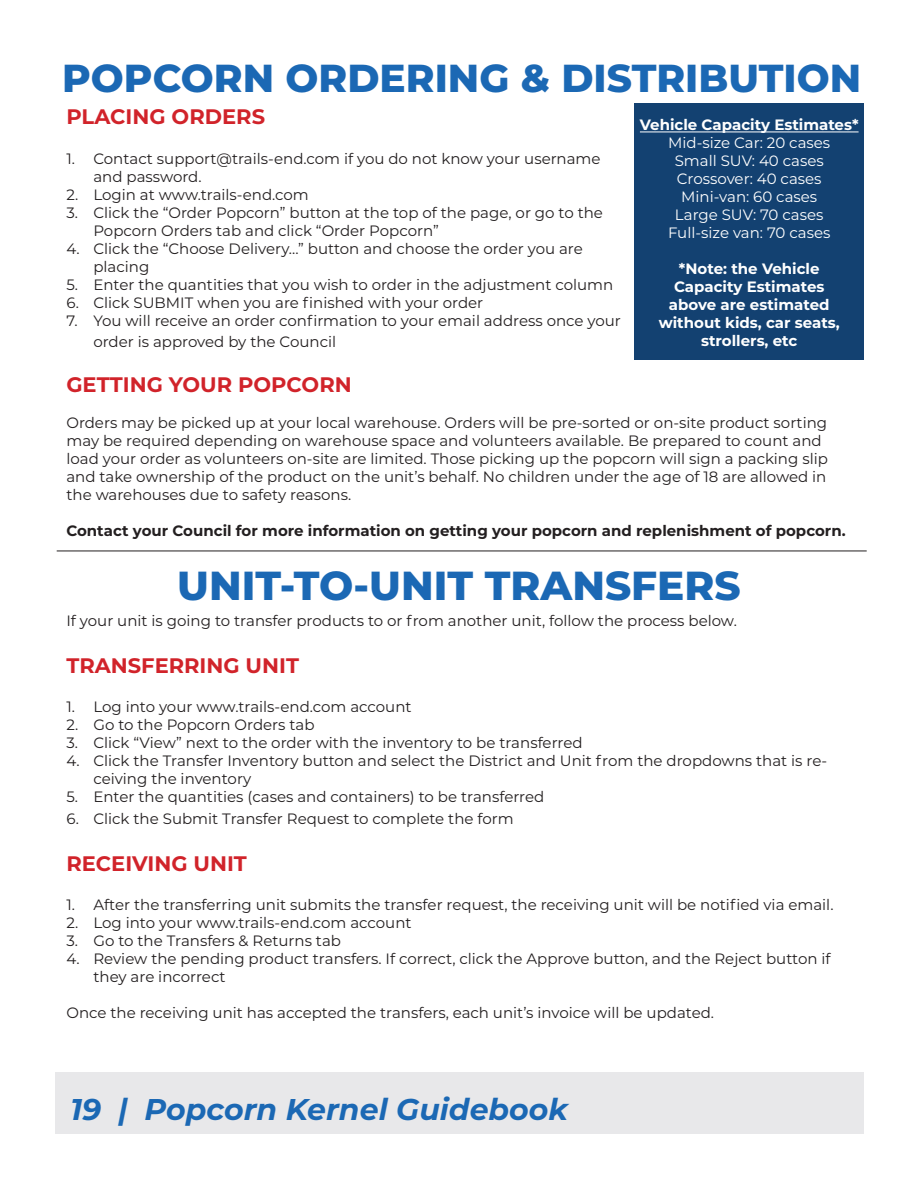
<style>
.page{position:relative;width:918px;height:1188px;background:#fff}
.page>*{position:absolute;margin:0;border:0;box-sizing:border-box;transform-origin:0 0}
.t1{font:800 40.5px "Montserrat";color:#1b68b4}
.t2{font:800 39px "Montserrat";color:#1b68b4}
.t3{font:italic 700 30px "Montserrat";color:#1b68b4}
.t4{font:700 21px "Montserrat";color:#d1232a}
.t5{font:15px/18px "Montserrat";color:#231f20}
.t6{font:700 15px "Montserrat";color:#fff}
.t7{font:15px "Montserrat";color:#fff}
.t8{font:700 15px "Montserrat";color:#231f20}
</style>
<div class="page">
<div style="left:55px;top:1073px;width:809px;height:61px;background:#e8e8ea"></div>
<hr style="left:57px;top:551px;width:810px;height:1px;background:#231f20">
<div style="left:634px;top:104px;width:230px;height:256px;background:#134171"></div>
<hr style="left:640px;top:132px;width:219px;height:1px;background:#fff">
<p class="t2" style="left:62px;top:49px;width:800px">POPCORN ORDERING &amp; DISTRIBUTION</p>
<p class="t4" style="left:66px;top:102px;width:200px">PLACING ORDERS</p>
<p class="t5" style="left:93px;top:149px;width:509px;text-indent:-27px">1. Contact support@trails-end.com if you do not know your username and password.</p>
<p class="t5" style="left:66px;top:185px;width:244px">2. Login at www.trails-end.com</p>
<p class="t5" style="left:93px;top:203px;width:511px;text-indent:-27px">3. Click the “Order Popcorn” button at the top of the page, or go to the<br>Popcorn Orders tab and click “Order Popcorn”</p>
<p class="t5" style="left:93px;top:239px;width:491px;text-indent:-27px">4. Click the “Choose Delivery...” button and choose the order you are placing</p>
<p class="t5" style="left:66px;top:275px;width:548px">5. Enter the quantities that you wish to order in the adjustment column</p>
<p class="t5" style="left:66px;top:293px;width:418px">6. Click SUBMIT when you are finished with your order</p>
<p class="t5" style="left:93px;top:309px;width:529px;line-height:21.6px;text-indent:-27px">7. You will receive an order confirmation to your email address once your order is approved by the Council</p>
<p class="t6" style="left:640px;top:114px;width:220px">Vehicle Capacity Estimates*</p>
<p class="t7" style="left:668px;top:133px;width:164px">Mid-size Car: 20 cases</p>
<p class="t7" style="left:675px;top:151px;width:151px">Small SUV: 40 cases</p>
<p class="t7" style="left:677px;top:169px;width:146px">Crossover: 40 cases</p>
<p class="t7" style="left:681px;top:187px;width:138px">Mini-van: 60 cases</p>
<p class="t7" style="left:675px;top:205px;width:150px">Large SUV: 70 cases</p>
<p class="t7" style="left:668px;top:223px;width:164px">Full-size van: 70 cases</p>
<p class="t6" style="left:679px;top:258px;width:142px">*Note: the Vehicle</p>
<p class="t6" style="left:674px;top:276px;width:152px">Capacity Estimates</p>
<p class="t6" style="left:669px;top:294px;width:162px">above are estimated</p>
<p class="t6" style="left:659px;top:312px;width:183px">without kids, car seats,</p>
<p class="t6" style="left:701px;top:330px;width:98px">strollers, etc</p>
<p class="t4" style="left:66px;top:370px;width:287px">GETTING YOUR POPCORN</p>
<p class="t5" style="left:66px;top:413px;width:763px">Orders may be picked up at your local warehouse. Orders will be pre-sorted or on-site product sorting may be required depending on warehouse space and volunteers available. Be prepared to count and load your order as volunteers on-site are limited. Those picking up the popcorn will sign a packing slip and take ownership of the product on the unit’s behalf. No children under the age of 18 are allowed in the warehouses due to safety reasons.</p>
<p class="t8" style="left:66px;top:520px;width:781px">Contact your Council for more information on getting your popcorn and replenishment of popcorn.</p>
<p class="t1" style="left:177px;top:556px;width:565px">UNIT-TO-UNIT TRANSFERS</p>
<p class="t5" style="left:66px;top:611px;width:672px">If your unit is going to transfer products to or from another unit, follow the process below.</p>
<p class="t4" style="left:66px;top:650px;width:234px">TRANSFERRING UNIT</p>
<p class="t5" style="left:66px;top:697px;width:347px">1. Log into your www.trails-end.com account</p>
<p class="t5" style="left:66px;top:715px;width:250px">2. Go to the Popcorn Orders tab</p>
<p class="t5" style="left:66px;top:733px;width:518px">3. Click “View” next to the order with the inventory to be transferred</p>
<p class="t5" style="left:93px;top:751px;width:735px;text-indent:-27px">4. Click the Transfer Inventory button and select the District and Unit from the dropdowns that is re&shy;ceiving the inventory</p>
<p class="t5" style="left:66px;top:787px;width:479px">5. Enter the quantities (cases and containers) to be transferred</p>
<p class="t5" style="left:66px;top:809px;width:449px">6. Click the Submit Transfer Request to complete the form</p>
<p class="t4" style="left:66px;top:848px;width:182px">RECEIVING UNIT</p>
<p class="t5" style="left:66px;top:895px;width:769px">1. After the transferring unit submits the transfer request, the receiving unit will be notified via email.</p>
<p class="t5" style="left:66px;top:913px;width:347px">2. Log into your www.trails-end.com account</p>
<p class="t5" style="left:66px;top:931px;width:276px">3. Go to the Transfers &amp; Returns tab</p>
<p class="t5" style="left:93px;top:949px;width:739px;text-indent:-27px">4. Review the pending product transfers. If correct, click the Approve button, and the Reject button if they are incorrect</p>
<p class="t5" style="left:66px;top:1003px;width:649px">Once the receiving unit has accepted the transfers, each unit’s invoice will be updated.</p>
<p class="t3" style="left:71px;top:1088px;width:499px">19 | Popcorn Kernel Guidebook</p>
</div>
